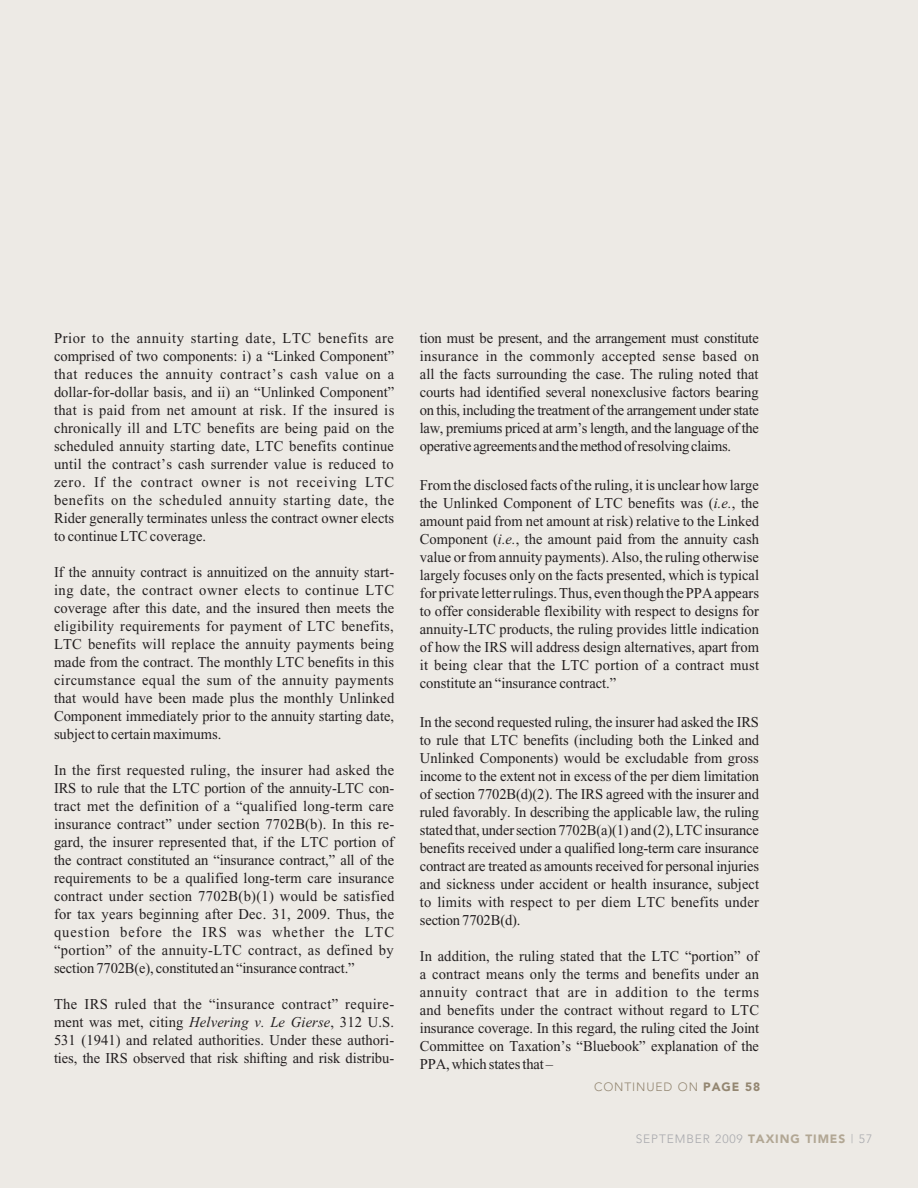
<style>
.page{position:relative;width:918px;height:1188px;background:#edeae5}
.page>*{position:absolute;margin:0;border:0;box-sizing:border-box;transform-origin:0 0}
.Body_Copy{font:15px/18px "Times New Roman";letter-spacing:-.005em;color:#231f20;text-align:justify}
.t1{font:300 12px "Avenir";letter-spacing:.075em;color:#a8a9ad}
.t2{font:300 12px "Avenir";letter-spacing:.075em;color:#938671}
.s1{font-style:italic}
.s2{font-weight:900}
.s3{font-weight:900;color:#b2a794}
</style>
<div class="page">
<p class="Body_Copy" style="left:54px;top:329px;width:342px">Prior to the annuity starting date, LTC benefits are comprised of two components: i) a “Linked Component” that reduces the annuity contract’s cash value on a dollar-for-dollar basis, and ii) an “Unlinked Component” that is paid from net amount at risk. If the insured is chronically ill and LTC benefits are being paid on the scheduled annuity starting date, LTC benefits continue until the contract’s cash surrender value is reduced to zero. If the contract owner is not receiving LTC benefits on the scheduled annuity starting date, the Rider generally terminates unless the contract owner elects to continue LTC coverage.</p>
<p class="Body_Copy" style="left:54px;top:563px;width:342px">If the annuity contract is annuitized on the annuity start&shy;ing date, the contract owner elects to continue LTC coverage after this date, and the insured then meets the eligibility requirements for payment of LTC benefits, LTC benefits will replace the annuity payments being made from the contract. The monthly LTC benefits in this circumstance equal the sum of the annuity payments that would have been made plus the monthly Unlinked Component immediately prior to the annuity starting date, subject to certain maximums.</p>
<p class="Body_Copy" style="left:54px;top:761px;width:342px">In the first requested ruling, the insurer had asked the IRS to rule that the LTC portion of the annuity-LTC con&shy;tract met the definition of a “qualified long-term care insurance contract” under section 7702B(b). In this re&shy;gard, the insurer represented that, if the LTC portion of the contract constituted an “insurance contract,” all of the requirements to be a qualified long-term care insurance contract under section 7702B(b)(1) would be satisfied for tax years beginning after Dec. 31, 2009. Thus, the question before the IRS was whether the LTC “portion” of the annuity-LTC contract, as defined by section 7702B(e), constituted an “insurance contract.”</p>
<p class="Body_Copy" style="left:54px;top:995px;width:342px">The IRS ruled that the “insurance contract” require&shy;ment was met, citing <span class="s1">Helvering v. Le Gierse</span>, 312 U.S.<br>531 (1941) and related authorities. Under these authori&shy;ties, the IRS observed that risk shifting and risk distribu-</p>
<p class="Body_Copy" style="left:420px;top:329px;width:341px">tion must be present, and the arrangement must constitute insurance in the commonly accepted sense based on all the facts surrounding the case. The ruling noted that courts had identified several nonexclusive factors bearing on this, including the treatment of the arrangement under state law, premiums priced at arm’s length, and the language of the operative agreements and the method of resolving claims.</p>
<p class="Body_Copy" style="left:420px;top:476px;width:341px">From the disclosed facts of the ruling, it is unclear how large the Unlinked Component of LTC benefits was (<span class="s1">i.e.</span>, the amount paid from net amount at risk) relative to the Linked Component (<span class="s1">i.e.</span>, the amount paid from the annuity cash value or from annuity payments). Also, the ruling otherwise largely focuses only on the facts presented, which is typical for private letter rulings. Thus, even though the PPA appears to offer considerable flexibility with respect to designs for annuity-LTC products, the ruling provides little indication of how the IRS will address design alternatives, apart from it being clear that the LTC portion of a contract must constitute an “insurance contract.”</p>
<p class="Body_Copy" style="left:420px;top:713px;width:341px">In the second requested ruling, the insurer had asked the IRS to rule that LTC benefits (including both the Linked and Unlinked Components) would be excludable from gross income to the extent not in excess of the per diem limitation of section 7702B(d)(2). The IRS agreed with the insurer and ruled favorably. In describing the applicable law, the ruling stated that, under section 7702B(a)(1) and (2), LTC insurance benefits received under a qualified long-term care insurance contract are treated as amounts received for personal injuries and sickness under accident or health insurance, subject to limits with respect to per diem LTC benefits under section 7702B(d).</p>
<p class="Body_Copy" style="left:420px;top:947px;width:341px">In addition, the ruling stated that the LTC “portion” of a contract means only the terms and benefits under an annuity contract that are in addition to the terms and benefits under the contract without regard to LTC insurance coverage. In this regard, the ruling cited the Joint Committee on Taxation’s “Bluebook” explanation of the PPA, which states that –</p>
<p class="t2" style="left:594px;top:1080px;width:168px">CONTINUED ON <span class="s2">PAGE 58</span></p>
<p class="t1" style="left:636px;top:1132px;width:238px">SEPTEMBER 2009 <span class="s3">TAXING TIMES</span> | 57</p>
</div>
